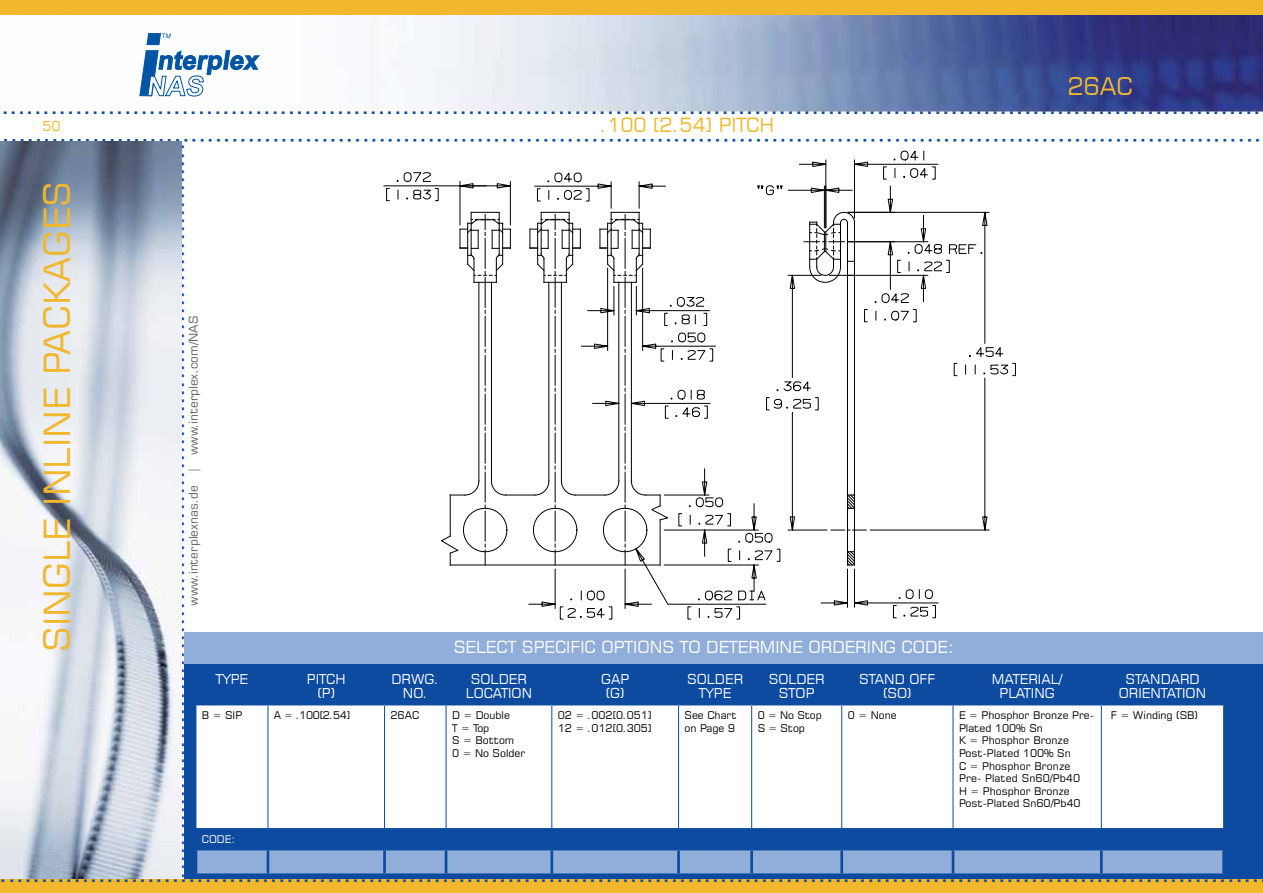
<style>
.page{position:relative;width:1263px;height:893px;background:#fff}
.page>*{position:absolute;margin:0;border:0;box-sizing:border-box;transform-origin:0 0}
.t1{font:36px "Square 721 BT";color:#f1b82e}
.t2{font:27px "Arial";color:#0d4ba0}
.t3{font:24px "Square 721 BT";color:#f1b82e}
.t4{font:19.5px "Square 721 BT";color:#f1b82e}
.t5{font:16.5px "Square 721 BT";color:#fff}
.t6{font:13.5px/13.5px "Square 721 BT";color:#fff}
.t7{font:13.5px "Square 721 BT";color:#f1b82e}
.t8{font:12px "Square 721 BT";color:#5f6062}
.t9{font:12px "Square 721 BT";color:#fff}
.t10{font:10.5px/12.6px "Square 721 BT";color:#000}
.t11{font:10.5px "Square 721 BT";color:#fff}
</style>
<div class="page">
<img style="left:0;top:14px;width:1263px;height:98px">
<svg style="left:139px;top:33px;width:121px;height:64px"></svg>
<div style="left:0;top:879px;width:1263px;height:14px;background:#f1b82e"></div>
<div style="left:0;top:0;width:1263px;height:14px;background:#f1b82e"></div>
<div style="left:184px;top:633px;width:1079px;height:246px;background:#0d4ba0"></div>
<div style="left:184px;top:633px;width:1079px;height:31px;background:#91aedb"></div>
<img style="left:0;top:142px;width:181px;height:737px">
<div style="left:197px;top:705px;width:1026px;height:123px;background:#fff"></div>
<svg style="left:196px;top:849px;width:1028px;height:26px;background:#7ea0d2"></svg>
<hr style="left:268px;top:705px;width:1px;height:123px;background:#0d4ba0">
<hr style="left:384px;top:705px;width:1px;height:123px;background:#0d4ba0">
<hr style="left:446px;top:705px;width:1px;height:123px;background:#0d4ba0">
<hr style="left:552px;top:705px;width:1px;height:123px;background:#0d4ba0">
<hr style="left:678px;top:705px;width:1px;height:123px;background:#0d4ba0">
<hr style="left:751px;top:705px;width:1px;height:123px;background:#0d4ba0">
<hr style="left:841px;top:705px;width:1px;height:123px;background:#0d4ba0">
<hr style="left:953px;top:705px;width:1px;height:123px;background:#0d4ba0">
<hr style="left:1101px;top:705px;width:1px;height:123px;background:#0d4ba0">
<hr style="left:450px;top:565px;width:210px;height:1px;background:#000">
<svg style="left:491px;top:481px;width:15px;height:15px"></svg>
<hr style="left:505px;top:495px;width:30px;height:1px;background:#000">
<hr style="left:491px;top:282px;width:1px;height:199px;background:#000">
<svg style="left:450px;top:480px;width:30px;height:16px"></svg>
<hr style="left:478px;top:282px;width:1px;height:199px;background:#000">
<hr style="left:485px;top:277px;width:1px;height:30px;background:#000">
<hr style="left:485px;top:316px;width:1px;height:30px;background:#000">
<hr style="left:485px;top:355px;width:1px;height:30px;background:#000">
<hr style="left:485px;top:394px;width:1px;height:30px;background:#000">
<hr style="left:485px;top:433px;width:1px;height:30px;background:#000">
<hr style="left:485px;top:472px;width:1px;height:30px;background:#000">
<svg style="left:441px;top:505px;width:67px;height:60px"></svg>
<hr style="left:450px;top:495px;width:1px;height:41px;background:#000">
<hr style="left:848px;top:212px;width:141px;height:1px;background:#000">
<hr style="left:870px;top:530px;width:119px;height:1px;background:#000">
<svg style="left:954px;top:363px;width:3px;height:13px"></svg>
<svg style="left:982px;top:364px;width:27px;height:167px"></svg>
<div style="left:1012px;top:363px;width:4px;height:13px;border:1px solid #000"></div>
<svg style="left:949px;top:211px;width:54px;height:146px"></svg>
<svg style="left:460px;top:212px;width:51px;height:71px"></svg>
<hr style="left:460px;top:182px;width:1px;height:43px;background:#000">
<hr style="left:510px;top:182px;width:1px;height:43px;background:#000">
<div style="left:386px;top:188px;width:4px;height:13px;border:1px solid #000"></div>
<svg style="left:383px;top:172px;width:128px;height:28px"></svg>
<svg style="left:528px;top:150px;width:414px;height:469px"></svg>
<p class="t3" style="left:1067px;top:71px;width:50px">26AC</p>
<p class="t2" style="left:1px;top:87px;width:1261px">..........................................................................................................................................................</p>
<p class="t4" style="left:601px;top:112px;width:142px">.100 [2.54] PITCH</p>
<p class="t7" style="left:43px;top:118px;width:20px">50</p>
<p class="t2" style="left:1261px;top:166px;width:1261px;rotate:-180deg">..........................................................................................................................................................</p>
<p class="t2" style="left:209px;top:143px;width:737px;rotate:90deg">..........................................................................................</p>
<h1 class="t1" style="left:35px;top:652px;width:471px;rotate:-90deg">SINGLE IN LINE PACKAGES</h1>
<p class="t8" style="left:186px;top:605px;width:291px;rotate:-90deg">www.interplexnas.de | www.interplex.com/NAS</p>
<p class="t5" style="left:454px;top:637px;width:43px">SELECT</p>
<p class="t5" style="left:522px;top:637px;width:32px">SPECIFIC</p>
<p class="t5" style="left:601px;top:637px;width:34px">OPTION</p>
<p class="t5" style="left:662px;top:637px;width:56px">S TO DETER</p>
<p class="t5" style="left:760px;top:637px;width:25px">MINE</p>
<p class="t5" style="left:808px;top:637px;width:12px">ORDERING</p>
<p class="t5" style="left:901px;top:637px;width:13px">CODE</p>
<p class="t5" style="left:948px;top:637px;width:7px">:</p>
<p class="t6" style="left:223px;top:671px;width:32px">TYPE</p>
<p class="t6" style="left:300px;top:671px;width:17px">PITCH</p>
<p class="t6" style="left:339px;top:671px;width:61px">(P) DRWG</p>
<p class="t6" style="left:431px;top:671px;width:6px">.</p>
<p class="t6" style="left:399px;top:684px;width:26px">NO .</p>
<p class="t6" style="left:462px;top:671px;width:43px;text-indent:5px">SOLDER<br>LOCATION</p>
<p class="t6" style="left:598px;top:671px;width:30px">GA P</p>
<p class="t6" style="left:695px;top:671px;width:32px;text-indent:-12px">SOLDER<br>TYPE</p>
<p class="t6" style="left:775px;top:671px;width:37px;text-indent:-10px">SOLDER<br>STO P</p>
<p class="t6" style="left:857px;top:671px;width:20px">STAND</p>
<p class="t6" style="left:907px;top:671px;width:10px">OFF</p>
<p class="t6" style="left:1004px;top:671px;width:9px">A</p>
<p class="t6" style="left:1134px;top:671px;width:11px">AD</p>
<p class="t6" style="left:216px;top:672px;width:32px">TYPE</p>
<p class="t6" style="left:317px;top:672px;width:19px;text-indent:-10px">PITCH (P)</p>
<p class="t6" style="left:391px;top:672px;width:12px">DRWG</p>
<p class="t6" style="left:435px;top:672px;width:6px">.</p>
<p class="t6" style="left:466px;top:672px;width:43px;text-indent:5px">SOLDER<br>LOCATION</p>
<p class="t6" style="left:601px;top:672px;width:30px;text-align:center">GA P (G)</p>
<p class="t6" style="left:699px;top:672px;width:32px;text-indent:-12px">SOLDER<br>TYPE</p>
<p class="t6" style="left:779px;top:672px;width:37px;text-indent:-10px">SOLDER<br>STO P</p>
<p class="t6" style="left:859px;top:672px;width:20px">STAND</p>
<p class="t6" style="left:883px;top:672px;width:36px;text-indent:26px">OFF (SO)</p>
<p class="t6" style="left:992px;top:672px;width:22px">MATERIA</p>
<p class="t6" style="left:1051px;top:672px;width:13px">L/</p>
<p class="t6" style="left:1119px;top:672px;width:27px;text-indent:7px">STANDARD<br>ORIENTATION</p>
<p class="t6" style="left:1118px;top:684px;width:9px">OINT</p>
<p class="t6" style="left:403px;top:686px;width:26px">NO .</p>
<p class="t6" style="left:999px;top:686px;width:25px">PLATING</p>
<p class="t10" style="left:202px;top:709px;width:42px">B = SIP</p>
<p class="t10" style="left:274px;top:709px;width:78px">A = .100[2.54]</p>
<p class="t10" style="left:390px;top:709px;width:23px">26AC</p>
<p class="t10" style="left:452px;top:709px;width:75px">D = Double<br>T = Top<br>S = Bottom<br>0 = No Solder</p>
<p class="t10" style="left:558px;top:709px;width:95px">02 = .002[0.051]<br>12 = .012[0.305]</p>
<p class="t10" style="left:684px;top:709px;width:54px">See Chart on Page 9</p>
<p class="t10" style="left:758px;top:709px;width:66px">0 = No Stop<br>S = Stop</p>
<p class="t10" style="left:848px;top:709px;width:50px">0 = None</p>
<p class="t10" style="left:959px;top:709px;width:137px">E = Phosphor Bronze Pre-<br>Plated 100% Sn<br>K = Phosphor Bronze<br>Post-Plated 100% Sn<br>C = Phosphor Bronze<br>Pre- Plated Sn60/Pb40<br>H = Phosphor Bronze<br>Post-Plated Sn60/Pb40</p>
<p class="t10" style="left:1107px;top:709px;width:92px">F = Winding (SB)</p>
<p class="t11" style="left:202px;top:832px;width:9px">CODE</p>
<p class="t11" style="left:231px;top:832px;width:5px">:</p>
<p class="t11" style="left:209px;top:829px;width:9px">CODE</p>
<p class="t9" style="left:206px;top:829px;width:10px">CODE</p>
<p class="t2" style="left:0;top:854px;width:1261px">..........................................................................................................................................................</p>
</div>
